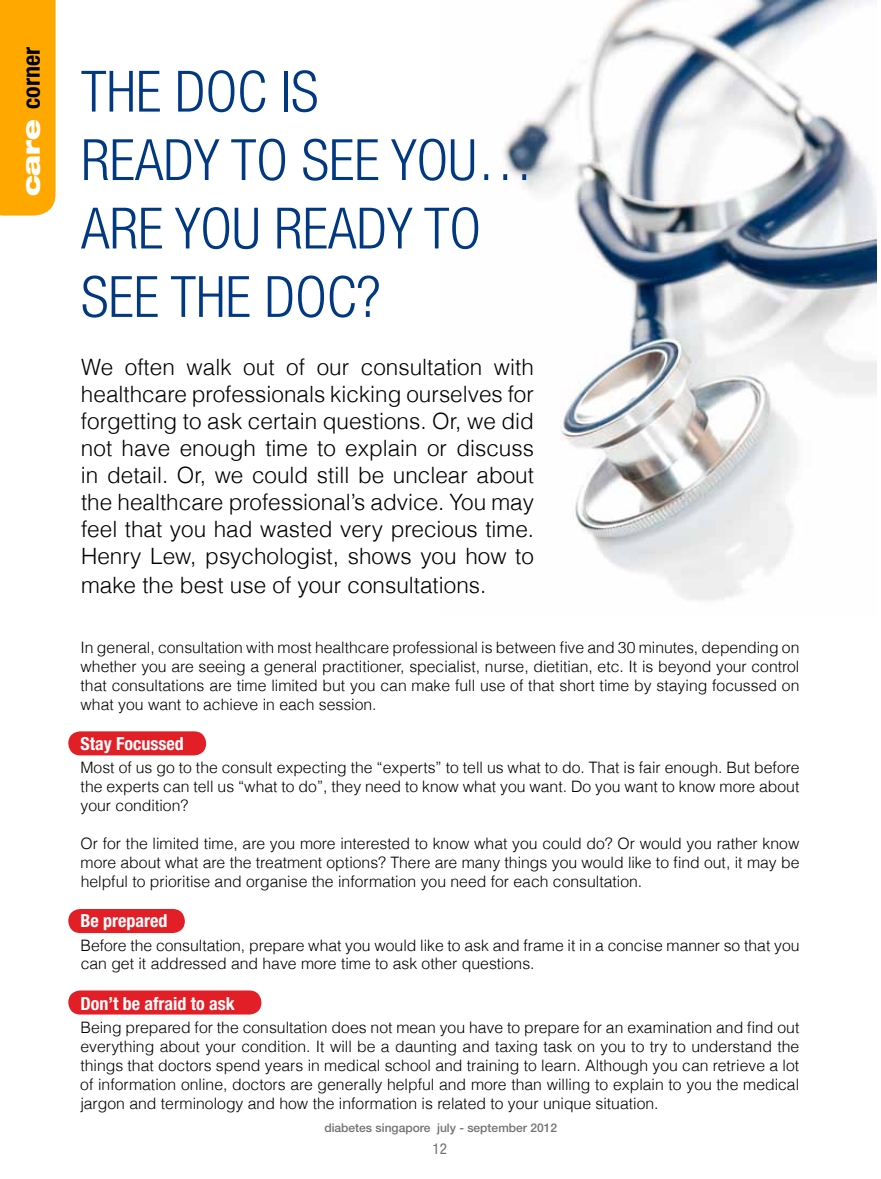
<style>
.page{position:relative;width:881px;height:1179px;background:#fff}
.page>*{position:absolute;margin:0;border:0;box-sizing:border-box;transform-origin:0 0}
.t1{font:300 condensed 57px/68.4px "Helvetica Neue";color:#003882}
.t2{font:700 condensed 24px "Helvetica Neue";color:#000}
.t3{font:300 22.5px/27.3px "Helvetica";color:#000;text-align:justify}
.t4{font:700 condensed 18px "Helvetica Neue";color:#fff}
.t5{font:300 15.75px/18.9px "Helvetica";color:#000;text-align:justify}
.t6{font:condensed 15px "Helvetica Neue";color:#707172}
.t7{font:500 12px "Helvetica Neue";color:#707172}
.s1{font-weight:900;font-stretch:expanded;color:#fff}
</style>
<div class="page">
<div style="left:68px;top:731px;width:138px;height:24px;background:#e21e26;border-radius:12px"></div>
<div style="left:68px;top:908px;width:117px;height:24px;background:#e21e26;border-radius:12px"></div>
<div style="left:68px;top:990px;width:193px;height:24px;background:#e21e26;border-radius:12px"></div>
<img style="left:503px;top:0;width:373px;height:600px">
<div style="left:0;top:0;width:56px;height:215px;background:#ffa900"></div>
<h2 class="t2" style="left:17px;top:196px;width:151px;rotate:-90deg"><span class="s1">care</span> corner</h2>
<h1 class="t1" style="left:81px;top:57px;width:454px">THE DOC IS<br>READY TO SEE YOU…<br>ARE YOU READY TO<br>SEE THE DOC?</h1>
<p class="t3" style="left:81px;top:353px;width:454px">We often walk out of our consultation with healthcare professionals kicking ourselves for forgetting to ask certain questions. Or, we did not have enough time to explain or discuss in detail. Or, we could still be unclear about the healthcare professional’s advice. You may feel that you had wasted very precious time.<br>Henry Lew, psychologist, shows you how to make the best</p>
<h3 class="t3" style="left:272px;top:571px;width:70px">of your</h3>
<p class="t5" style="left:81px;top:637px;width:720px">In general, consultation with most healthcare professional is between five and 30 minutes, depending on whether you are seeing a general practitioner, specialist, nurse, dietitian, etc. It is beyond your control that consultations are time limited but you can make full use of that short time by staying focussed on what you want to achieve in each session.</p>
<p class="t4" style="left:81px;top:732px;width:105px">Stay Focussed</p>
<p class="t5" style="left:81px;top:758px;width:720px">Most of us go to the consult expecting the “experts” to tell us what to do. That is fair enough. But before the experts can tell us “what to do”, they need to know what you want. Do you want to know more about your condition?</p>
<p class="t5" style="left:81px;top:833px;width:720px">Or for the limited time, are you more interested to know what you could do? Or would you rather know more about what are the treatment options? There are many things you would like to find out, it may be helpful to prioritise and organise the information you need for each consultation.</p>
<p class="t4" style="left:81px;top:909px;width:88px">Be prepared</p>
<p class="t5" style="left:81px;top:935px;width:720px">Before the consultation, prepare what you would like to ask and frame it in a concise manner so that you can get it addressed and have more time to ask other questions.</p>
<p class="t4" style="left:81px;top:992px;width:156px">Don’t be afraid to ask</p>
<p class="t5" style="left:80px;top:1017px;width:720px">Being prepared for the consultation does not mean you have to prepare for an examination and find out everything about your condition. It will be a daunting and taxing task on you to try to understand the things that doctors spend years in medical school and training to learn. Although you can retrieve a lot of information online, doctors are generally helpful and more than willing to explain to you the medical jargon and terminology and how the information is related to your unique situation.</p>
<p class="t7" style="left:324px;top:1120px;width:234px">diabetes singapore july - september 2012</p>
<p class="t6" style="left:432px;top:1139px;width:16px">12</p>
</div>
